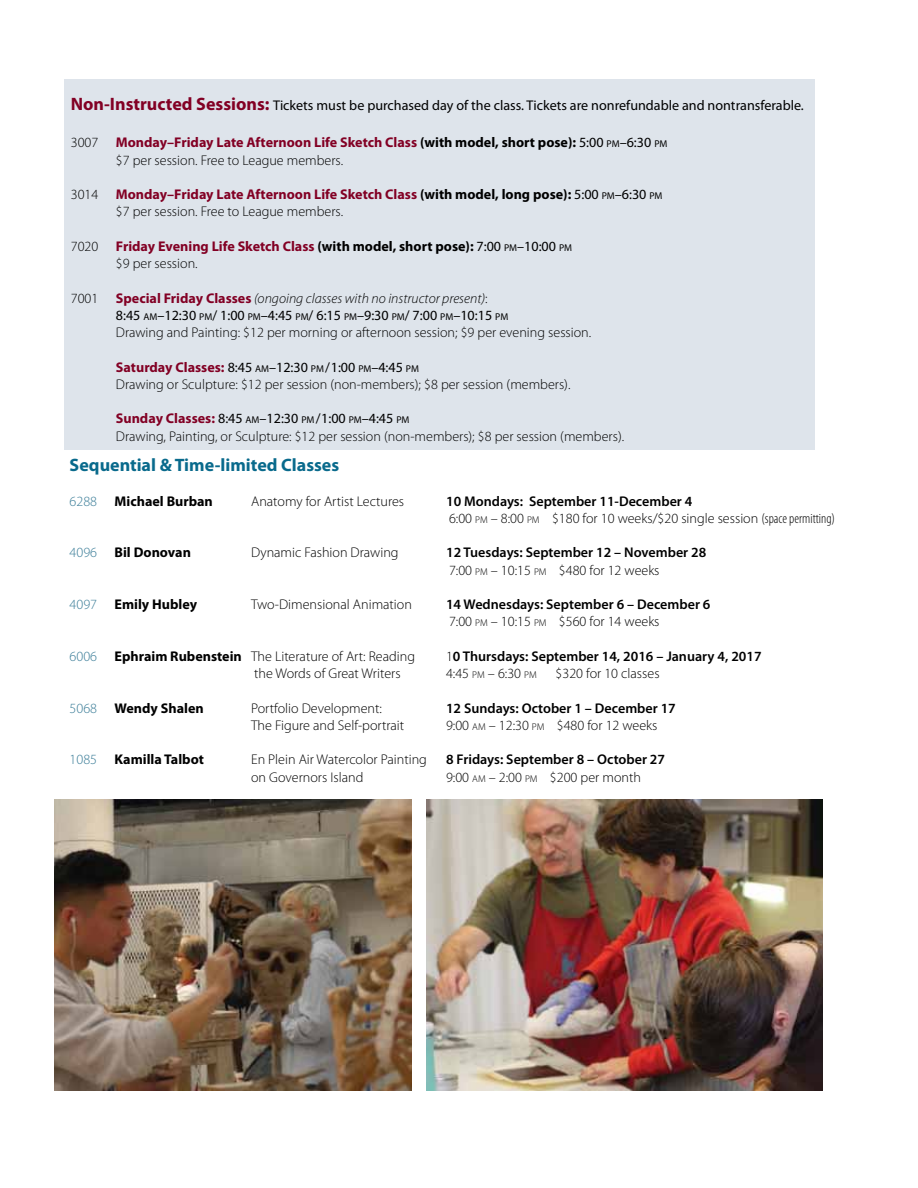
<style>
.page{position:relative;width:918px;height:1188px;background:#fff}
.page>*{position:absolute;margin:0;border:0;box-sizing:border-box;transform-origin:0 0}
.t1{font:700 18px "Myriad Pro";color:#096a8c}
.t2{font:300 14.1px/17.2px "Myriad Pro";color:#000}
.t3{font:700 14.1px/17.2px "Myriad Pro";color:#820024}
.t4{font:600 14.1px/17.2px "Myriad Pro";color:#000}
.t5{font:14.1px "Myriad Pro";color:#000}
.t6{font:700 14.1px "Myriad Pro";color:#000}
.s1{font-weight:700;font-size:18px;color:#820024}
.s2{font-weight:300;color:#000}
.s3{color:#000}
.s4{font-weight:400;color:#000}
.s5{font-weight:400;font-size:9.9px;color:#000}
.s6{font-weight:700;color:#820024}
.s7{font-style:italic}
.s8{font-weight:400}
.s9{font-weight:400;font-size:9.9px}
.s10{font-weight:300;color:#397c97}
.s11{font-weight:600}
.s12{font-size:9.9px}
.s13{font-stretch:condensed}
.s14{font-weight:300}
.s15{font-weight:300;font-size:9.9px}
.s16{color:#397c97}
.s17{font-weight:700}
</style>
<div class="page">
<div style="left:64px;top:79px;width:750px;height:371px;background:#dee4eb"></div>
<img style="left:54px;top:799px;width:357px;height:291px">
<img style="left:427px;top:799px;width:396px;height:291px">
<p class="t5" style="left:71px;top:97px;width:735px"><span class="s1">Non-Instructed Sessions:</span> Tickets must be purchased day of the class. Tickets are nonrefundable and nontransferable.</p>
<p class="t3" style="left:116px;top:134px;width:553px;text-indent:-45px"><span class="s2">3007</span> Monday–Friday Late Afternoon Life Sketch Class <span class="s3">(with model, short pose):</span> <span class="s4">5:00</span> <span class="s5">PM</span><span class="s4">–6:30</span> <span class="s5">PM </span><span class="s2">$7 per session. Free to League members.</span></p>
<p class="t3" style="left:116px;top:185px;width:548px;text-indent:-45px"><span class="s2">3014</span> Monday–Friday Late Afternoon Life Sketch Class <span class="s3">(with model, long pose):</span> <span class="s4">5:00</span> <span class="s5">PM</span><span class="s4">–6:30</span> <span class="s5">PM </span><span class="s2">$7 per session. Free to League members.</span></p>
<p class="t3" style="left:116px;top:237px;width:458px;text-indent:-45px"><span class="s2">7020</span> Friday Evening Life Sketch Class <span class="s3">(with model, short pose):</span> <span class="s4">7:00</span> <span class="s5">PM</span><span class="s4">–10:00</span> <span class="s5">PM </span><span class="s2">$9 per session.</span></p>
<p class="t2" style="left:116px;top:290px;width:477px;text-indent:-45px">7001 <span class="s6">Special Friday Classes</span> <span class="s7">(ongoing classes with no instructor present)</span>:<br><span class="s8">8:45</span> <span class="s9">AM</span><span class="s8">–12:30</span> <span class="s9">PM</span><span class="s8">/ 1:00</span> <span class="s9">PM</span><span class="s8">–4:45</span> <span class="s9">PM</span><span class="s8">/ 6:15</span> <span class="s9">PM</span><span class="s8">–9:30</span> <span class="s9">PM</span><span class="s8">/</span> <span class="s8">7:00</span> <span class="s9">PM</span><span class="s8">–10:15</span> <span class="s9">PM<br></span>Drawing and Painting: $12 per morning or afternoon session; $9 per evening session.</p>
<p class="t2" style="left:116px;top:359px;width:456px"><span class="s6">Saturday Classes:</span> <span class="s8">8:45</span> <span class="s9">AM</span><span class="s8">–12:30</span> <span class="s9">PM</span> <span class="s8">/ 1:00</span> <span class="s9">PM</span><span class="s8">–4:45</span> <span class="s9">PM<br></span>Drawing or Sculpture: $12 per session (non-members); $8 per session (members).</p>
<p class="t2" style="left:116px;top:410px;width:510px"><span class="s6">Sunday Classes:</span> <span class="s8">8:45</span> <span class="s9">AM</span><span class="s8">–12:30</span> <span class="s9">PM</span> <span class="s8">/ 1:00</span> <span class="s9">PM</span><span class="s8">–4:45</span> <span class="s9">PM<br></span>Drawing, Painting, or Sculpture: $12 per session (non-members); $8 per session (members).</p>
<p class="t1" style="left:70px;top:453px;width:271px">Sequential &amp; Time-limited Classes</p>
<p class="t6" style="left:70px;top:492px;width:145px"><span class="s10">6288</span> Michael Burban</p>
<p class="t2" style="left:251px;top:493px;width:154px">Anatomy for Artist Lectures</p>
<p class="t2" style="left:446px;top:493px;width:391px"><span class="s11">10 Mondays: September 11-December 4<br></span>6:00 <span class="s12">PM</span> – 8:00 <span class="s12">PM</span> $180 for 10 weeks/$20 single session <span class="s13">(space permitting)</span></p>
<p class="t6" style="left:70px;top:543px;width:123px"><span class="s10">4096</span> Bil Donovan</p>
<p class="t2" style="left:251px;top:544px;width:149px">Dynamic Fashion Drawing</p>
<p class="t4" style="left:446px;top:544px;width:262px">12 Tuesdays: September 12 – November 28<br><span class="s14">7:00</span> <span class="s15">PM</span> <span class="s14">– 10:15</span> <span class="s15">PM</span> <span class="s14">$480 for 12 weeks</span></p>
<p class="t6" style="left:70px;top:595px;width:129px"><span class="s10">4097</span> Emily Hubley</p>
<p class="t2" style="left:251px;top:596px;width:162px">Two-Dimensional Animation</p>
<p class="t4" style="left:446px;top:595px;width:266px">14 Wednesdays: September 6 – December 6<br><span class="s14">7:00</span> <span class="s15">PM</span> <span class="s14">– 10:15</span> <span class="s15">PM</span> <span class="s14">$560 for 14 weeks</span></p>
<p class="t2" style="left:70px;top:648px;width:347px"><span class="s16">6006</span> <span class="s17">Ephraim Rubenstein</span> The Literature of Art: Reading</p>
<p class="t4" style="left:446px;top:647px;width:317px"><span class="s14">1</span>0 Thursdays: September 14, 2016 – January 4, 2017</p>
<p class="t2" style="left:254px;top:665px;width:148px">the Words of Great Writers</p>
<p class="t2" style="left:446px;top:665px;width:92px">4:45 <span class="s12">PM</span> – 6:30 <span class="s12">PM</span></p>
<p class="t2" style="left:556px;top:665px;width:105px">$320 for 10 classes</p>
<p class="t6" style="left:70px;top:699px;width:136px"><span class="s10">5068</span> Wendy Shalen</p>
<p class="t2" style="left:251px;top:700px;width:132px">Portfolio Development:</p>
<p class="t4" style="left:446px;top:699px;width:231px">12 Sundays: October 1 – December 17</p>
<p class="t2" style="left:251px;top:717px;width:155px">The Figure and Self-portrait</p>
<p class="t2" style="left:446px;top:717px;width:213px">9:00 <span class="s12">AM</span> – 12:30 <span class="s12">PM</span> $480 for 12 weeks</p>
<p class="t6" style="left:70px;top:750px;width:136px"><span class="s10">1085</span> Kamilla Talbot</p>
<p class="t2" style="left:251px;top:751px;width:177px">En Plein Air Watercolor Painting</p>
<p class="t4" style="left:446px;top:751px;width:220px">8 Fridays: September 8 – October 27</p>
<p class="t2" style="left:251px;top:769px;width:114px">on Governors Island</p>
<p class="t2" style="left:446px;top:769px;width:196px">9:00 <span class="s12">AM</span> – 2:00 <span class="s12">PM</span> $200 per month</p>
</div>
